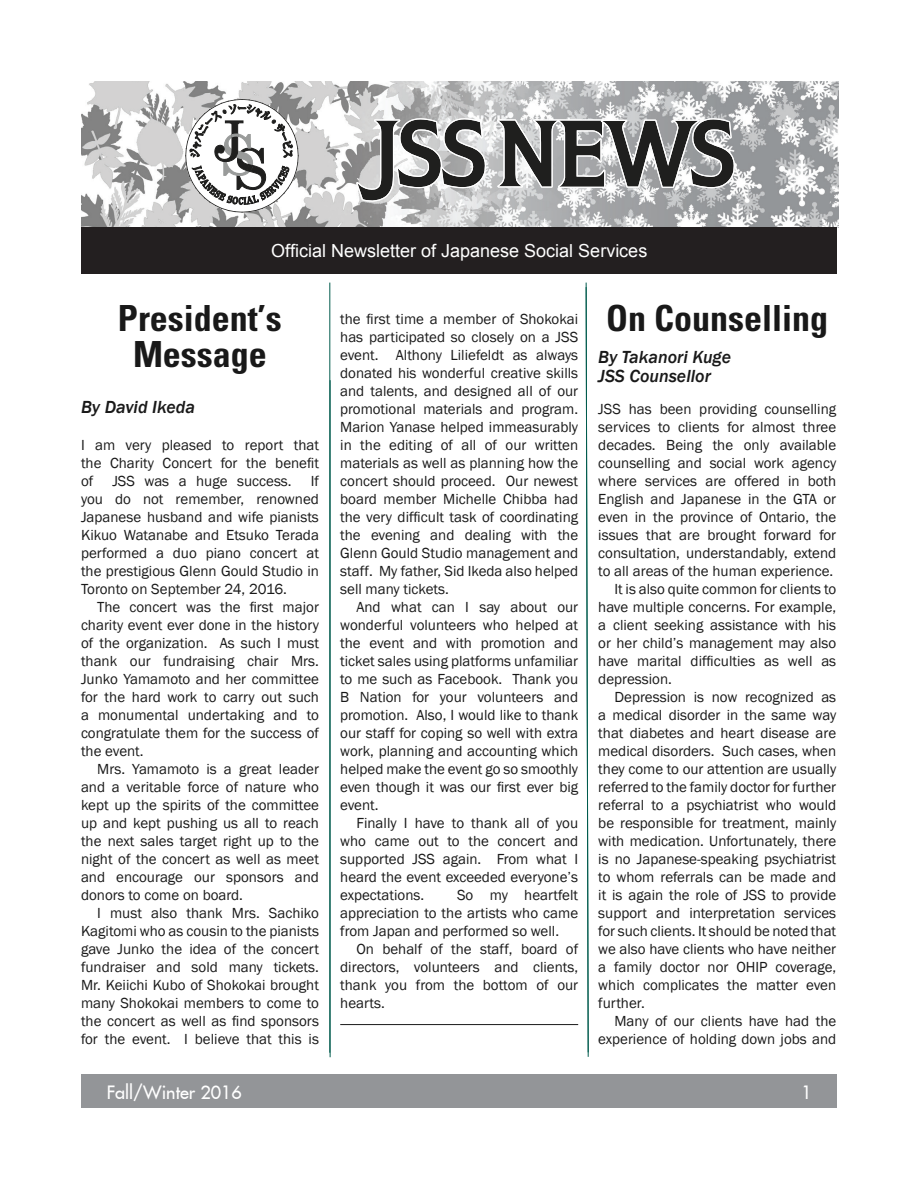
<style>
.page{position:relative;width:918px;height:1188px;background:#fff}
.page>*{position:absolute;margin:0;border:0;box-sizing:border-box;transform-origin:0 0}
.Article_Heading_Smal{font:700 condensed 36px/36px "Univers";color:#191919;text-align:center}
.t1{font:18px "Arial";color:#fff}
.Author{font:italic 500 18px/19.5px "Franklin Gothic";color:#191919}
.t2{font:18px "Futura";color:#fff}
.Paragraph_Next{font:15px/18px "Franklin Gothic";color:#191919;text-align:justify}
.Paragraph_First{font:15px/18px "Franklin Gothic";color:#191919;text-align:justify}
.Paragraph_Last{font:15px/18px "Franklin Gothic";color:#191919;text-align:justify}
</style>
<div class="page">
<hr style="left:330px;top:380px;width:1px;height:677px;background:#005b4d">
<img style="left:81px;top:82px;width:757px;height:146px">
<svg style="left:185px;top:99px;width:114px;height:114px"></svg>
<svg style="left:356px;top:118px;width:130px;height:84px"></svg>
<svg style="left:497px;top:118px;width:238px;height:70px;background:#7d7d7e"></svg>
<svg style="left:585px;top:282px;width:4px;height:775px"></svg>
<hr style="left:340px;top:1024px;width:238px;height:1px;background:#191919">
<hr style="left:329px;top:283px;width:1px;height:770px;background:#005b4d">
<div style="left:81px;top:227px;width:756px;height:47px;background:#231f20"></div>
<div style="left:81px;top:1074px;width:756px;height:34px;background:#939598"></div>
<p class="t1" style="left:271px;top:239px;width:378px">Official Newsletter of Japanese Social Services</p>
<p class="Article_Heading_Smal" style="left:118px;top:300px;width:165px">President’s<br>Message</p>
<p class="Author" style="left:81px;top:398px;width:116px">By David Ikeda</p>
<p class="Paragraph_First" style="left:81px;top:436px;width:239px">I am very pleased to report that the Charity Concert for the benefit of</p>
<p class="Paragraph_First" style="left:81px;top:472px;width:239px;text-indent:230px">If you do not remember, renowned Japanese husband and wife pianists Kikuo Watanabe and Etsuko Terada performed a duo piano concert at the prestigious Glenn Gould Studio in Toronto on September 24, 2016.</p>
<p class="Paragraph_Next" style="left:81px;top:598px;width:239px;text-indent:16px">The concert was the first major charity event ever done in the history of the organization. As such I must thank our fundraising chair Mrs.<br>Junko Yamamoto and her committee for the hard work to carry out such a monumental undertaking and to congratulate them for the success of the event.</p>
<p class="Paragraph_Next" style="left:81px;top:760px;width:240px;text-indent:16px">Mrs. Yamamoto is a great leader and a veritable force of nature who kept up the spirits of the committee up and kept pushing us all to reach the next sales target right up to the night of the concert as well as meet and encourage our sponsors and donors to come on board.</p>
<p class="Paragraph_Next" style="left:81px;top:904px;width:239px;text-indent:16px">I must also thank Mrs. Sachiko Kagitomi who as cousin to the pianists gave Junko the idea of the concert fundraiser and sold many tickets.<br>Mr. Keiichi Kubo of Shokokai brought many Shokokai members to come to the concert as well as find sponsors for the event. I believe that this is</p>
<p class="Paragraph_First" style="left:112px;top:472px;width:181px">JSS was a huge success.</p>
<p class="Paragraph_Next" style="left:340px;top:310px;width:239px">the first time a member of Shokokai has participated so closely on a JSS event. Althony Liliefeldt as always donated his wonderful creative skills and talents, and designed all of our promotional materials and program.<br>Marion Yanase helped immeasurably in the editing of all of our written materials as well as planning how the concert should proceed. Our newest board member Michelle Chibba had the very difficult task of coordinating the evening and dealing with the Glenn Gould Studio management and staff. My father, Sid Ikeda also helped sell many tickets.</p>
<p class="Paragraph_Next" style="left:340px;top:598px;width:239px;text-indent:16px">And what can I say about our wonderful volunteers who helped at the event and with promotion and ticket sales using platforms unfamiliar to me such as Facebook. Thank you B Nation for your volunteers and promotion. Also, I would like to thank our staff for coping so well with extra work, planning and accounting which helped make the event go so smoothly even though it was our first ever big event.</p>
<p class="Paragraph_Next" style="left:340px;top:814px;width:239px;text-indent:16px">Finally I have to thank all of you who came out to the concert and supported JSS again. From what I heard the event exceeded everyone’s expectations.</p>
<p class="Paragraph_Next" style="left:340px;top:886px;width:239px;text-indent:117px">So my heartfelt appreciation to the artists who came from Japan and performed so well.</p>
<p class="Paragraph_Last" style="left:340px;top:940px;width:239px;text-indent:16px">On behalf of the staff, board of directors, volunteers and clients, thank you from the bottom of our hearts.</p>
<p class="Article_Heading_Smal" style="left:606px;top:300px;width:224px">On Counselling</p>
<p class="Author" style="left:598px;top:347px;width:134px">By Takanori Kuge<br>JSS Counsellor</p>
<p class="Paragraph_First" style="left:598px;top:400px;width:239px">JSS has been providing counselling services to clients for almost three decades. Being the only available counselling and social work agency where services are offered in both English and Japanese in the GTA or even in the province of Ontario, the issues that are brought forward for consultation, understandably, extend to all areas of the human experience.</p>
<p class="Paragraph_Next" style="left:598px;top:580px;width:239px;text-indent:16px">It is also quite common for clients to have multiple concerns. For example, a client seeking assistance with his or her child’s management may also have marital difficulties as well as depression.</p>
<p class="Paragraph_Next" style="left:598px;top:688px;width:239px;text-indent:16px">Depression is now recognized as a medical disorder in the same way that diabetes and heart disease are medical disorders. Such cases, when they come to our attention are usually referred to the family doctor for further referral to a psychiatrist who would be responsible for treatment, mainly with medication. Unfortunately, there is no Japanese-speaking psychiatrist to whom referrals can be made and it is again the role of JSS to provide support and interpretation services for such clients. It should be noted that we also have clients who have neither a family doctor nor OHIP coverage, which complicates the matter even further.</p>
<p class="Paragraph_Next" style="left:598px;top:1012px;width:239px;text-align:right">Many of our clients have had the experience of holding down jobs and</p>
<p class="t2" style="left:107px;top:1080px;width:137px">Fall/Winter 2016</p>
<p class="t2" style="left:801px;top:1080px;width:12px">1</p>
<p class="t2" style="left:232px;top:1080px;width:12px">4</p>
</div>
